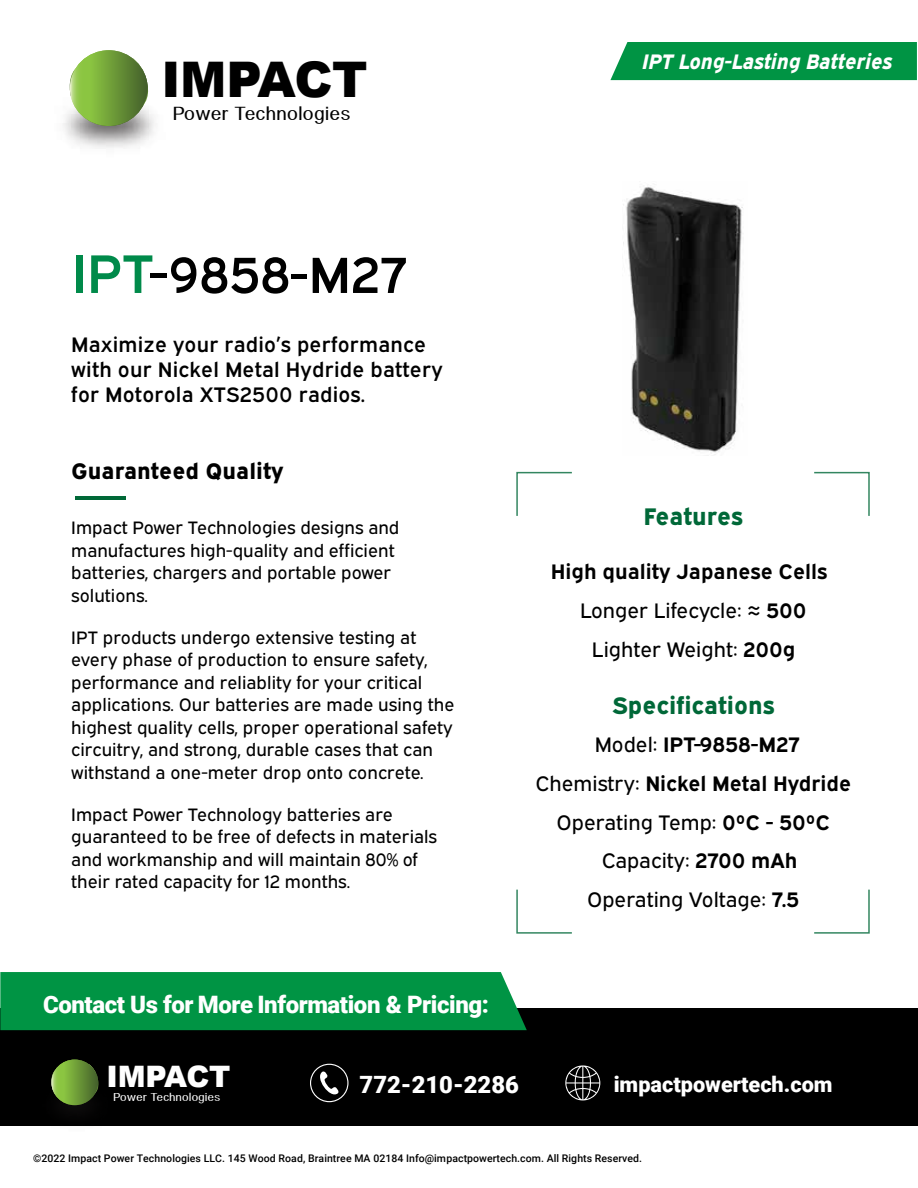
<style>
.page{position:relative;width:918px;height:1188px;background:#fff}
.page>*{position:absolute;margin:0;border:0;box-sizing:border-box;transform-origin:0 0}
.t1{font:50.85px "Expressway Sb";color:#000}
.t2{font:900 49.05px "Arial";letter-spacing:-.005em;color:#000}
.t3{font:900 29.55px "Arial";letter-spacing:-.005em;color:#fff}
.t4{font:900 24px "Roboto";letter-spacing:-.02em;color:#fff}
.t5{font:24px "Expressway Xb";color:#006838}
.t6{font:900 23.85px "Roboto";color:#fff}
.t7{font:22.5px "Expressway Xb";color:#000}
.t8{font:900 21.75px "Roboto";color:#fff}
.t9{font:21px/39px "Expressway Rg";color:#000;text-align:center}
.t10{font:21px/25.2px "Expressway Sb";letter-spacing:.01em;color:#000}
.t11{font:700 21px/39px "Expressway Rg";color:#000;text-align:center}
.t12{font:italic 21px "Expressway Xb";color:#fff}
.t13{font:19.5px "Alido";letter-spacing:.04em;color:#000}
.t14{font:18px/22.5px "Expressway Rg";color:#000}
.t15{font:11.7px "Alido";letter-spacing:.04em;color:#fff}
.t16{font:500 10.5px "Roboto";letter-spacing:.005em;color:#000}
.s1{font-size:54.3px;color:#008a4a}
.s2{font-size:54.3px}
.s3{font-weight:400}
.s4{font-weight:700}
</style>
<div class="page">
<svg style="left:68px;top:50px;width:83px;height:76px"></svg>
<svg style="left:814px;top:890px;width:56px;height:44px"></svg>
<svg style="left:814px;top:472px;width:56px;height:44px"></svg>
<svg style="left:516px;top:472px;width:56px;height:44px"></svg>
<svg style="left:516px;top:890px;width:56px;height:44px"></svg>
<div style="left:610px;top:42px;width:307px;height:38px;background:#009444"></div>
<hr style="left:75px;top:497px;width:50px;height:3px;background:#006837">
<div style="left:0;top:1008px;width:918px;height:118px;background:#000"></div>
<div style="left:0;top:972px;width:527px;height:58px;background:#009444"></div>
<svg style="left:565px;top:1065px;width:35px;height:35px"></svg>
<svg style="left:314px;top:1071px;width:25px;height:28px"></svg>
<div style="left:310px;top:1064px;width:39px;height:38px;border:1px solid #fff;border-radius:50%"></div>
<img style="left:66px;top:1059px;width:18px;height:51px">
<svg style="left:51px;top:1060px;width:48px;height:45px"></svg>
<img style="left:623px;top:187px;width:120px;height:269px">
<h2 class="t2" style="left:162px;top:43px;width:208px">IMPACT</h2>
<p class="t13" style="left:173px;top:102px;width:179px">Power Technologies</p>
<p class="t12" style="left:642px;top:45px;width:251px">IPT Long-Lasting Batteries</p>
<h1 class="t1" style="left:71px;top:235px;width:338px"><span class="s1">IPT</span><span class="s2">-</span>9858-M27</h1>
<p class="t10" style="left:71px;top:330px;width:373px">Maximize your radio’s performance with our Nickel Metal Hydride battery for Motorola XTS2500 radios.</p>
<p class="t7" style="left:71px;top:453px;width:214px">Guaranteed Quality</p>
<p class="t14" style="left:71px;top:515px;width:330px">Impact Power Technologies designs and manufactures high-quality and efficient batteries, chargers and portable power solutions.</p>
<p class="t14" style="left:71px;top:624px;width:385px">IPT products undergo extensive testing at every phase of production to ensure safety, performance and reliablity for your critical applications. Our batteries are made using the highest quality cells, proper operational safety circuitry, and strong, durable cases that can withstand a one-meter drop onto concrete.</p>
<p class="t14" style="left:71px;top:801px;width:367px">Impact Power Technology batteries are guaranteed to be free of defects in materials and workmanship and will maintain 80% of their rated capacity for 12 months.</p>
<h3 class="t4" style="left:43px;top:988px;width:447px">Contact Us for More Information &amp; Pricing:</h3>
<h3 class="t5" style="left:644px;top:497px;width:101px">Features</h3>
<p class="t11" style="left:551px;top:549px;width:278px">High quality Japanese Cells<br><span class="s3">Longer Lifecycle:</span> ≈ 500<br><span class="s3">Lighter Weight:</span> 200g</p>
<h3 class="t5" style="left:612px;top:686px;width:164px">Specifications</h3>
<p class="t9" style="left:535px;top:722px;width:317px">Model: <span class="s4">IPT-9858-M27<br></span>Chemistry: <span class="s4">Nickel Metal Hydride<br></span>Operating Temp: <span class="s4">0ºC - 50ºC<br></span>Capacity: <span class="s4">2700 mAh<br></span>Operating Voltage: <span class="s4">7.5</span></p>
<h3 class="t3" style="left:107px;top:1055px;width:126px">IMPACT</h3>
<p class="t15" style="left:113px;top:1091px;width:108px">Power Technologies</p>
<h3 class="t6" style="left:360px;top:1067px;width:161px">772-210-2286</h3>
<p class="t8" style="left:614px;top:1069px;width:220px">impactpowertech.com</p>
<p class="t16" style="left:33px;top:1151px;width:611px">©2022 Impact Power Technologies LLC. 145 Wood Road, Braintree MA 02184 Info@impactpowertech.com. All Rights Reserved.</p>
</div>
